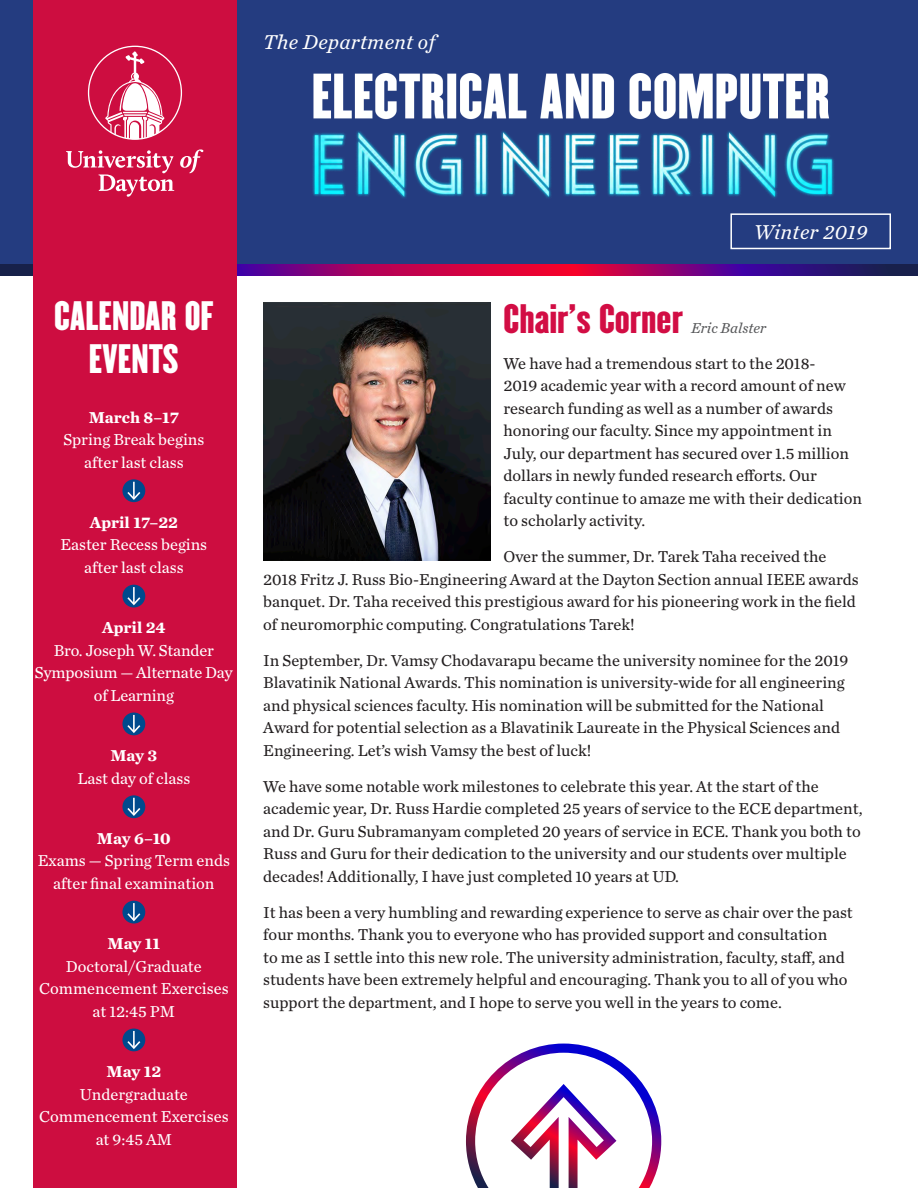
<style>
.page{position:relative;width:918px;height:1188px;background:#fff}
.page>*{position:absolute;margin:0;border:0;box-sizing:border-box;transform-origin:0 0}
.t1{font:36px/43.2px "Champion Liteweight";color:#fff;text-align:center}
.t2{font:36px "Champion Liteweight";color:#d20d44}
.t3{font:italic 21px "Chronicle Text G2";letter-spacing:.02em;color:#fff}
.t4{font:16.5px/22.5px "Chronicle Text G2";color:#231f20}
.t5{font:16.5px/22.5px "Chronicle Text G2";color:#fff;text-align:center}
.t6{font:700 16.5px "Chronicle Text G2";color:#fff}
.t7{font:italic 15px "Chronicle Text G2";color:#57585a}
</style>
<div class="page">
<svg style="left:0;top:264px;width:918px;height:11px;background:#830761"></svg>
<div style="left:0;top:0;width:918px;height:264px;background:#243c80"></div>
<div style="left:33px;top:0;width:204px;height:1188px;background:#cd0d40"></div>
<svg style="left:105px;top:51px;width:59px;height:88px"></svg>
<svg style="left:180px;top:149px;width:23px;height:24px"></svg>
<svg style="left:66px;top:150px;width:108px;height:47px"></svg>
<img style="left:312px;top:73px;width:522px;height:125px">
<div style="left:730px;top:213px;width:161px;height:36px;border:2px solid #fff"></div>
<svg style="left:122px;top:479px;width:23px;height:23px"></svg>
<svg style="left:127px;top:482px;width:13px;height:18px"></svg>
<div style="left:122px;top:585px;width:23px;height:22px;background:#004a8d;border-radius:50%"></div>
<svg style="left:127px;top:587px;width:13px;height:18px"></svg>
<div style="left:122px;top:713px;width:23px;height:22px;background:#004a8d;border-radius:50%"></div>
<svg style="left:127px;top:715px;width:13px;height:18px"></svg>
<svg style="left:122px;top:795px;width:23px;height:23px"></svg>
<svg style="left:127px;top:798px;width:13px;height:18px"></svg>
<svg style="left:122px;top:901px;width:23px;height:23px"></svg>
<svg style="left:127px;top:903px;width:13px;height:18px"></svg>
<div style="left:122px;top:1029px;width:23px;height:22px;background:#004a8d;border-radius:50%"></div>
<svg style="left:127px;top:1031px;width:13px;height:18px"></svg>
<img style="left:263px;top:303px;width:227px;height:258px">
<svg style="left:466px;top:1044px;width:195px;height:144px"></svg>
<h3 class="t3" style="left:263px;top:26px;width:174px">The Department of</h3>
<h1 class="t1" style="left:54px;top:292px;width:161px">CALENDAR OF<br>EVENTS</h1>
<h4 class="t6" style="left:89px;top:404px;width:92px">March 8–17</h4>
<p class="t5" style="left:63px;top:427px;width:143px">Spring Break begins after last class</p>
<h4 class="t6" style="left:90px;top:509px;width:90px">April 17–22</h4>
<p class="t5" style="left:61px;top:533px;width:148px">Easter Recess begins after last class</p>
<h4 class="t6" style="left:102px;top:614px;width:65px">April 24</h4>
<p class="t5" style="left:35px;top:638px;width:199px">Bro. Joseph W. Stander<br>Symposium — Alternate Day of Learning</p>
<h4 class="t6" style="left:110px;top:742px;width:48px">May 3</h4>
<p class="t5" style="left:77px;top:766px;width:115px">Last day of class</p>
<h4 class="t6" style="left:97px;top:825px;width:75px">May 6–10</h4>
<p class="t5" style="left:38px;top:849px;width:194px">Exams — Spring Term ends after fnal examination</p>
<h4 class="t6" style="left:108px;top:930px;width:54px">May 11</h4>
<p class="t5" style="left:39px;top:954px;width:191px">Doctoral/Graduate<br>Commencement Exercises at 12:45 PM</p>
<h4 class="t6" style="left:107px;top:1058px;width:56px">May 12</h4>
<p class="t5" style="left:39px;top:1082px;width:191px">Undergraduate<br>Commencement Exercises at 9:45 AM</p>
<p class="t3" style="left:754px;top:216px;width:115px">Winter 2019</p>
<h1 class="t2" style="left:504px;top:289px;width:181px">Chair’s Corner</h1>
<h1 class="t7" style="left:691px;top:316px;width:77px">Eric Balster</h1>
<p class="t4" style="left:504px;top:351px;width:360px">We have had a tremendous start to the 2018-<br>2019 academic year with a record amount of new research funding as well as a number of awards honoring our faculty. Since my appointment in July, our department has secured over 1.5 million dollars in newly funded research eforts. Our faculty continue to amaze me with their dedication to scholarly activity.</p>
<p class="t4" style="left:504px;top:545px;width:325px">Over the summer, Dr. Tarek Taha received the</p>
<p class="t4" style="left:263px;top:567px;width:597px">2018 Fritz J. Russ Bio-Engineering Award at the Dayton Section annual IEEE awards banquet. Dr. Taha received this prestigious award for his pioneering work in the feld of neuromorphic computing. Congratulations Tarek!</p>
<p class="t4" style="left:263px;top:648px;width:587px">In September, Dr. Vamsy Chodavarapu became the university nominee for the 2019<br>Blavatinik National Awards. This nomination is university-wide for all engineering and physical sciences faculty. His nomination will be submitted for the National Award for potential selection as a Blavatinik Laureate in the Physical Sciences and Engineering. Let’s wish Vamsy the best of luck!</p>
<p class="t4" style="left:263px;top:774px;width:601px">We have some notable work milestones to celebrate this year. At the start of the academic year, Dr. Russ Hardie completed 25 years of service to the ECE department, and Dr. Guru Subramanyam completed 20 years of service in ECE. Thank you both to Russ and Guru for their dedication to the university and our students over multiple decades! Additionally, I have just completed 10 years at UD.</p>
<p class="t4" style="left:263px;top:900px;width:591px">It has been a very humbling and rewarding experience to serve as chair over the past four months. Thank you to everyone who has provided support and consultation<br>to me as I settle into this new role. The university administration, faculty, staf, and students have been extremely helpful and encouraging. Thank you to all of you who support the department, and I hope to serve you well in the years to come.</p>
</div>
